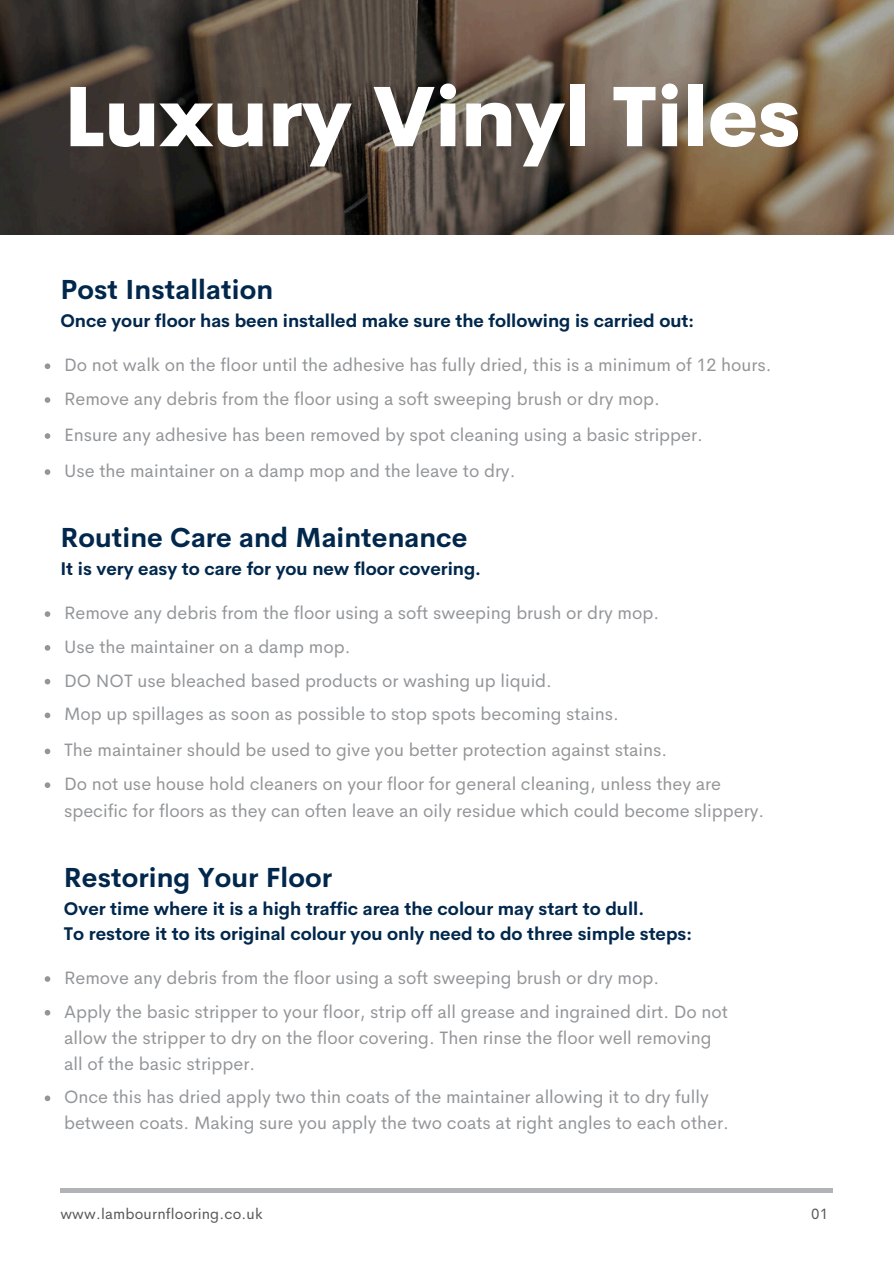
<style>
.page{position:relative;width:894px;height:1264px;background:#fff}
.page>*{position:absolute;margin:0;border:0;box-sizing:border-box;transform-origin:0 0}
.t1{font:800 82.5px "Cerebri Sans";letter-spacing:.005em;color:#fff}
.t2{font:700 27px "Cerebri Sans";letter-spacing:.005em;color:#01284c}
.t3{font:18px/25.8px "Cerebri Sans";color:#939598}
.t4{font:700 18px/24.8px "Cerebri Sans";color:#01284c}
.t5{font:15px "Cerebri Sans";letter-spacing:.01em;color:#58585a}
</style>
<div class="page">
<hr style="left:60px;top:1188px;width:772px;height:4px;background:#b1b3b6">
<img style="left:0;top:0;width:893px;height:234px">
<svg style="left:45px;top:611px;width:5px;height:6px"></svg>
<svg style="left:45px;top:645px;width:5px;height:5px"></svg>
<svg style="left:45px;top:678px;width:5px;height:6px"></svg>
<svg style="left:45px;top:712px;width:5px;height:6px"></svg>
<svg style="left:45px;top:748px;width:5px;height:6px"></svg>
<svg style="left:45px;top:782px;width:5px;height:6px"></svg>
<svg style="left:45px;top:363px;width:5px;height:6px"></svg>
<svg style="left:45px;top:397px;width:5px;height:6px"></svg>
<svg style="left:45px;top:433px;width:5px;height:6px"></svg>
<svg style="left:45px;top:469px;width:5px;height:6px"></svg>
<svg style="left:45px;top:976px;width:5px;height:5px"></svg>
<svg style="left:45px;top:1010px;width:5px;height:5px"></svg>
<svg style="left:45px;top:1095px;width:5px;height:6px"></svg>
<p class="t1" style="left:64px;top:64px;width:737px">Luxury Vinyl Tiles</p>
<h1 class="t2" style="left:60px;top:272px;width:214px">Post Installation</h1>
<h1 class="t4" style="left:60px;top:309px;width:635px">Once your floor has been installed make sure the following is carried out:</h1>
<p class="t3" style="left:64px;top:352px;width:709px">Do not walk on the floor until the adhesive has fully dried, this is a minimum of 12 hours.</p>
<p class="t3" style="left:64px;top:386px;width:597px">Remove any debris from the floor using a soft sweeping brush or dry mop.</p>
<p class="t3" style="left:64px;top:422px;width:640px">Ensure any adhesive has been removed by spot cleaning using a basic stripper.</p>
<p class="t3" style="left:64px;top:458px;width:453px">Use the maintainer on a damp mop and the leave to dry.</p>
<h2 class="t2" style="left:60px;top:520px;width:408px">Routine Care and Maintenance</h2>
<h2 class="t4" style="left:60px;top:556px;width:422px">It is very easy to care for you new floor covering.</h2>
<p class="t3" style="left:64px;top:600px;width:596px">Remove any debris from the floor using a soft sweeping brush or dry mop.</p>
<p class="t3" style="left:64px;top:633px;width:288px">Use the maintainer on a damp mop.</p>
<p class="t3" style="left:64px;top:667px;width:489px">DO NOT use bleached based products or washing up liquid.</p>
<p class="t3" style="left:64px;top:701px;width:556px">Mop up spillages as soon as possible to stop spots becoming stains.</p>
<h2 class="t3" style="left:64px;top:737px;width:604px">The maintainer should be used to give you better protection against stains.</h2>
<p class="t3" style="left:64px;top:770px;width:701px;line-height:27px">Do not use house hold cleaners on your floor for general cleaning, unless they are specific for floors as they can often leave an oily residue which could become slippery.</p>
<p class="t2" style="left:64px;top:860px;width:269px">Restoring Your Floor</p>
<p class="t4" style="left:64px;top:896px;width:629px">Over time where it is a high traffic area the colour may start to dull.<br>To restore it to its original colour you only need to do three simple steps:</p>
<p class="t3" style="left:64px;top:964px;width:596px">Remove any debris from the floor using a soft sweeping brush or dry mop.</p>
<p class="t3" style="left:64px;top:998px;width:665px">Apply the basic stripper to your floor, strip off all grease and ingrained dirt. Do not allow the stripper to dry on the floor covering. Then rinse the floor well removing all of the basic stripper.</p>
<p class="t3" style="left:64px;top:1084px;width:666px">Once this has dried apply two thin coats of the maintainer allowing it to dry fully between coats. Making sure you apply the two coats at right angles to each other.</p>
<p class="t5" style="left:60px;top:1204px;width:204px">www.lambournflooring.co.uk</p>
<h2 class="t5" style="left:811px;top:1204px;width:18px">01</h2>
</div>
